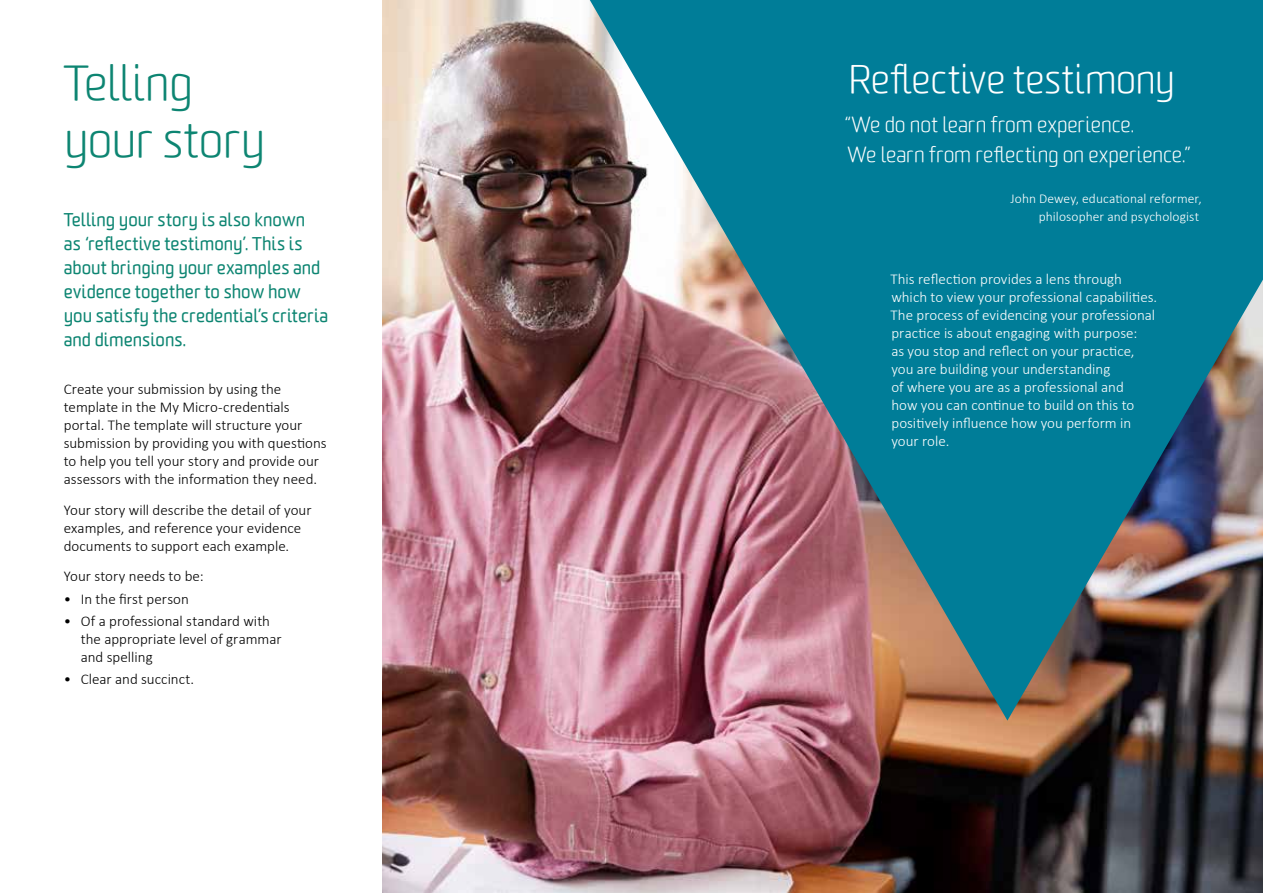
<style>
.page{position:relative;width:1263px;height:893px;background:#fff}
.page>*{position:absolute;margin:0;border:0;box-sizing:border-box;transform-origin:0 0}
.t1{font:300 48px/57px "Worldly";letter-spacing:-.01em;color:#0d8572}
.t2{font:300 39px "Worldly";color:#fff}
.t3{font:300 21px/30px "Worldly";color:#fff}
.t4{font:18px/24px "Worldly";letter-spacing:.005em;color:#0d8572}
.t5{font:300 15px/18px "Calibri";color:#000}
.t6{font:300 15px/18px "Calibri";color:#fff}
.t7{font:300 13.5px/18px "Calibri";letter-spacing:.005em;color:#fff;text-align:right}
</style>
<div class="page">
<img style="left:383px;top:0;width:880px;height:893px">
<img style="left:590px;top:0;width:673px;height:721px">
<h1 class="t1" style="left:64px;top:56px;width:203px">Telling your story</h1>
<p class="t4" style="left:64px;top:208px;width:266px">Telling your story is also known<br>as ‘reflective testimony’. This is about bringing your examples and evidence together to show how you satisfy the credential’s criteria and dimensions.</p>
<p class="t5" style="left:64px;top:380px;width:264px">Create your submission by using the template in the My Micro-credentials portal. The template will structure your submission by providing you with questions to help you tell your story and provide our assessors with the information they need.</p>
<p class="t5" style="left:64px;top:501px;width:249px">Your story will describe the detail of your examples, and reference your evidence documents to support each example.</p>
<p class="t5" style="left:64px;top:567px;width:141px">Your story needs to be:</p>
<p class="t5" style="left:64px;top:590px;width:127px">• In the first person</p>
<p class="t5" style="left:81px;top:612px;width:202px;text-indent:-17px">• Of a professional standard with the appropriate level of grammar and spelling</p>
<p class="t5" style="left:64px;top:670px;width:132px">• Clear and succinct.</p>
<h2 class="t2" style="left:849px;top:56px;width:328px">Reflective testimony</h2>
<h3 class="t3" style="left:844px;top:110px;width:349px">“We do not learn from experience.<br>We learn from reflecting on experience.”</h3>
<p class="t7" style="left:1010px;top:189px;width:193px">John Dewey, educational reformer, philosopher and psychologist</p>
<p class="t6" style="left:890px;top:269px;width:268px">This reflection provides a lens through which to view your professional capabilities.<br>The process of evidencing your professional practice is about engaging with purpose:<br>as you stop and reflect on your practice, you are building your understanding<br>of where you are as a professional and<br>how you can continue to build on this to positively influence how you perform in your role.</p>
</div>
